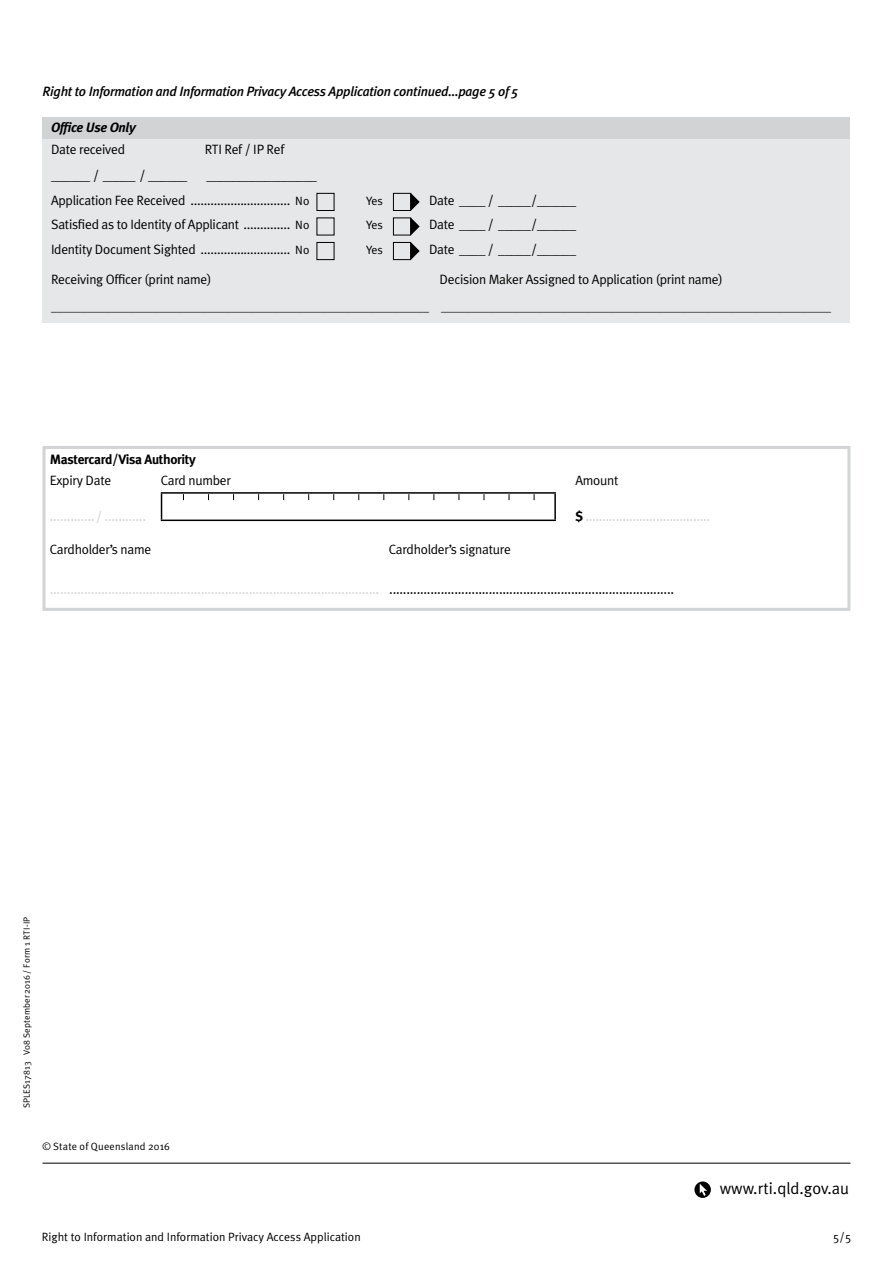
<style>
.page{position:relative;width:893px;height:1263px;background:#fff}
.page>*{position:absolute;margin:0;border:0;box-sizing:border-box;transform-origin:0 0}
.t1{font:16.5px "Meta Plus Normal";color:#000}
.t2{font:13.5px/24.6px "Meta Plus Normal";letter-spacing:-.02em;color:#000}
.t3{font:13.5px "Meta Normal";color:#d1d3d4}
.t4{font:italic 500 13.5px "Meta Plus";letter-spacing:-.02em;color:#000}
.t5{font:700 13.5px "Meta Plus";letter-spacing:-.025em;color:#000}
.t6{font:italic 700 13.5px "Meta Plus";letter-spacing:-.025em;color:#000}
.t7{font:12px "Meta Plus Normal";color:#000}
.t8{font:10.5px "Meta Plus Normal";letter-spacing:.015em;color:#000}
.t9{font:9px "Meta Plus Normal";letter-spacing:.025em;color:#000}
.s1{font-size:12px}
.s2{font-family:"Meta Plus";font-weight:700;color:#000}
.s3{color:#000}
</style>
<div class="page">
<hr style="left:43px;top:1163px;width:807px;height:1px;background:#000">
<svg style="left:694px;top:1181px;width:17px;height:17px"></svg>
<svg style="left:700px;top:1183px;width:7px;height:13px"></svg>
<div style="left:43px;top:139px;width:807px;height:184px;background:#e6e7e8"></div>
<div style="left:317px;top:193px;width:17px;height:18px;border:1px solid #000"></div>
<svg style="left:411px;top:193px;width:9px;height:18px"></svg>
<div style="left:393px;top:193px;width:18px;height:18px;border:1px solid #000"></div>
<svg style="left:411px;top:218px;width:9px;height:17px"></svg>
<div style="left:393px;top:218px;width:18px;height:17px;border:1px solid #000"></div>
<div style="left:317px;top:242px;width:17px;height:18px;border:1px solid #000"></div>
<svg style="left:411px;top:242px;width:9px;height:18px"></svg>
<div style="left:393px;top:242px;width:18px;height:18px;border:1px solid #000"></div>
<div style="left:43px;top:117px;width:807px;height:22px;background:#d1d3d4"></div>
<hr style="left:161px;top:492px;width:395px;height:2px;background:#000">
<svg style="left:161px;top:494px;width:1px;height:26px"></svg>
<hr style="left:554px;top:494px;width:2px;height:26px;background:#000">
<hr style="left:161px;top:520px;width:395px;height:1px;background:#000">
<div style="left:43px;top:446px;width:807px;height:165px;border:3px solid #d1d3d4"></div>
<p class="t4" style="left:43px;top:83px;width:478px">Right to Information and Information Privacy Access Application continued...page 5 of 5</p>
<p class="t6" style="left:51px;top:120px;width:86px">Office Use Only</p>
<p class="t2" style="left:51px;top:136px;width:76px">Date received</p>
<p class="t2" style="left:205px;top:136px;width:81px">RTI Ref / IP Ref</p>
<p class="t2" style="left:51px;top:163px;width:138px">______ / _____ / ______</p>
<p class="t2" style="left:51px;top:163px;width:267px;text-indent:156px">_________________<br>Application Fee Received .............................. <span class="s1">No</span></p>
<p class="t7" style="left:366px;top:194px;width:19px">Yes</p>
<p class="t2" style="left:429px;top:188px;width:149px">Date ____ / _____/______</p>
<p class="t2" style="left:51px;top:212px;width:260px">Satisfied as to Identity of Applicant .............. <span class="s1">No</span></p>
<p class="t7" style="left:366px;top:218px;width:19px">Yes</p>
<p class="t2" style="left:429px;top:212px;width:149px">Date ____ / _____/______</p>
<p class="t2" style="left:51px;top:237px;width:260px">Identity Document Sighted ........................... <span class="s1">No</span></p>
<p class="t7" style="left:366px;top:243px;width:19px">Yes</p>
<p class="t2" style="left:429px;top:237px;width:149px">Date ____ / _____/______</p>
<p class="t2" style="left:51px;top:267px;width:162px">Receiving Officer (print name)</p>
<p class="t2" style="left:440px;top:267px;width:285px">Decision Maker Assigned to Application (print name)</p>
<p class="t7" style="left:51px;top:300px;width:781px">_______________________________________________________________ _________________________________________________________________</p>
<p class="t5" style="left:50px;top:451px;width:147px">Mastercard/Visa Authority</p>
<p class="t2" style="left:50px;top:467px;width:63px">Expiry Date</p>
<p class="t2" style="left:161px;top:467px;width:72px">Card number</p>
<p class="t2" style="left:575px;top:467px;width:45px">Amount</p>
<p class="t3" style="left:50px;top:509px;width:98px">............. / ............</p>
<p class="t3" style="left:575px;top:509px;width:136px"><span class="s2">$</span> .....................................</p>
<p class="t2" style="left:50px;top:536px;width:103px">Cardholder’s name</p>
<p class="t2" style="left:389px;top:536px;width:124px">Cardholder’s signature</p>
<p class="t3" style="left:50px;top:582px;width:626px">................................................................................................ <span class="s3">...................................................................................</span></p>
<p class="t9" style="left:22px;top:1108px;width:193px;rotate:-90deg">SPLES17813 V08 September2016 / Form 1 RTI-IP</p>
<p class="t8" style="left:43px;top:1140px;width:129px">© State of Queensland 2016</p>
<p class="t1" style="left:720px;top:1179px;width:131px">www.rti.qld.gov.au</p>
<p class="t7" style="left:42px;top:1230px;width:321px">Right to Information and Information Privacy Access Application</p>
<p class="t7" style="left:833px;top:1230px;width:20px">5/5</p>
</div>
